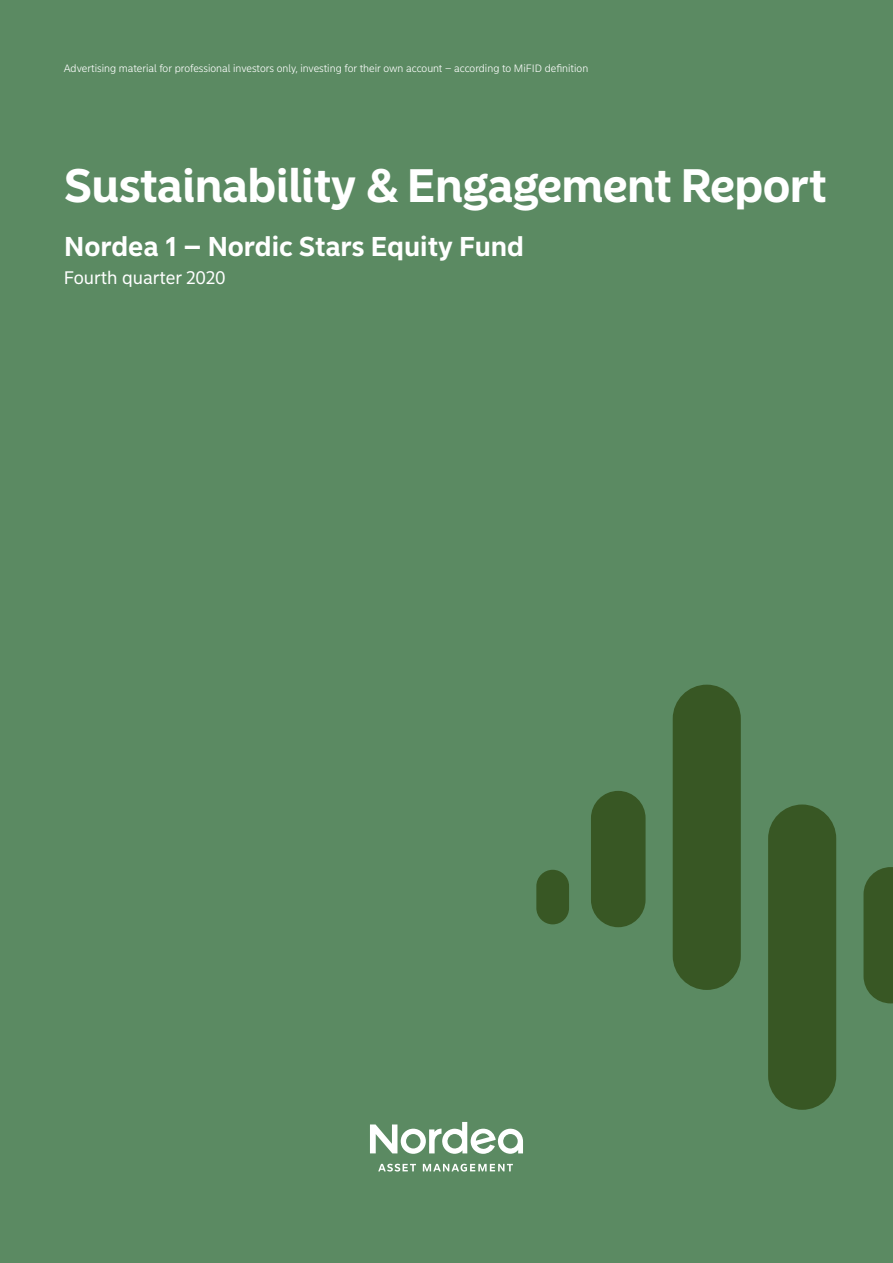
<style>
.page{position:relative;width:893px;height:1263px;background:#5b8a62}
.page>*{position:absolute;margin:0;border:0;box-sizing:border-box;transform-origin:0 0}
.t1{font:700 46.5px "Nordea Sans Large";color:#fff}
.disclaimer_Sans_Smal{font:700 27px "Nordea Sans Small";color:#fff}
.disclaimer_Sans_Smal-2{font:18px "Nordea Sans Small";color:#fff}
.t2{font:300 10.5px "Nordea Sans Small";color:#fff}
</style>
<div class="page">
<svg style="left:370px;top:1122px;width:153px;height:32px"></svg>
<svg style="left:378px;top:1164px;width:38px;height:7px"></svg>
<svg style="left:423px;top:1164px;width:90px;height:7px"></svg>
<div style="left:591px;top:791px;width:55px;height:136px;background:#385724;border-radius:27px"></div>
<div style="left:536px;top:870px;width:33px;height:54px;background:#385724;border-radius:16px"></div>
<svg style="left:863px;top:867px;width:30px;height:136px;background:#3b5b29"></svg>
<div style="left:673px;top:685px;width:68px;height:305px;background:#385724;border-radius:34px"></div>
<div style="left:768px;top:804px;width:68px;height:306px;background:#385724;border-radius:34px"></div>
<p class="t2" style="left:64px;top:62px;width:526px">Advertising material for professional investors only, investing for their own account – according to MiFID definition</p>
<h1 class="t1" style="left:65px;top:157px;width:763px">Sustainability &amp; Engagement Report</h1>
<p class="disclaimer_Sans_Smal" style="left:64px;top:230px;width:461px">Nordea 1 – Nordic Stars Equity Fund</p>
<p class="disclaimer_Sans_Smal-2" style="left:64px;top:267px;width:163px">Fourth quarter 2020</p>
</div>
